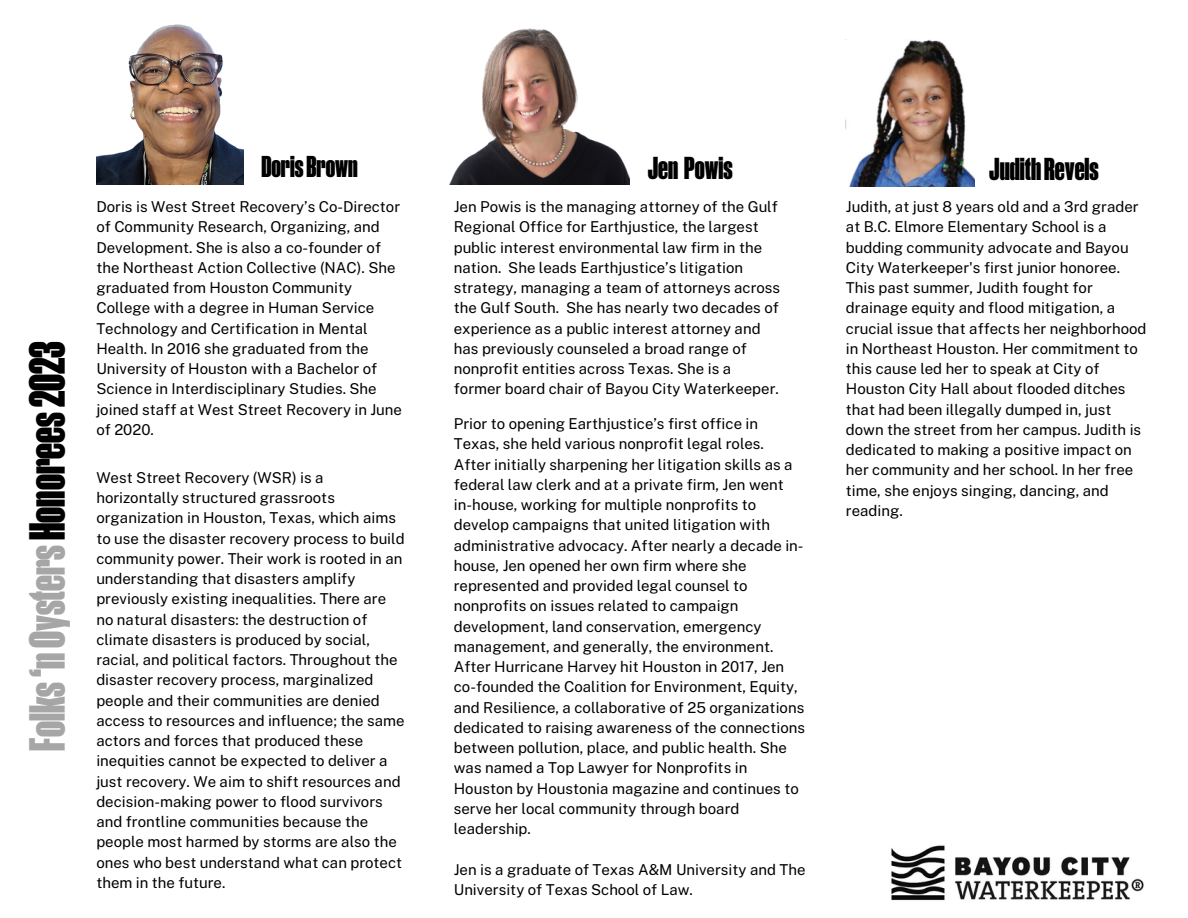
<style>
.page{position:relative;width:1188px;height:918px;background:#fff}
.page>*{position:absolute;margin:0;border:0;box-sizing:border-box;transform-origin:0 0}
.t1{font:900 48px "Manuka";color:#a6a6a6}
.t2{font:900 30px "Manuka";color:#000}
.t3{font:900 28.5px "Manuka";color:#000}
.t4{font:15px/20.2px "Public Sans";color:#000}
.s1{color:#000}
</style>
<div class="page">
<img style="left:96px;top:24px;width:148px;height:161px">
<img style="left:450px;top:28px;width:180px;height:157px">
<img style="left:846px;top:39px;width:128px;height:148px">
<img style="left:891px;top:845px;width:253px;height:56px">
<p class="t1" style="left:22px;top:751px;width:411px;rotate:-90deg">Folks‘nOysters<span class="s1">Honorees2023</span></p>
<p class="t3" style="left:261px;top:152px;width:98px">DorisBrown</p>
<p class="t2" style="left:648px;top:152px;width:86px">Jen Powis</p>
<p class="t2" style="left:989px;top:153px;width:111px">JudithRevels</p>
<p class="t4" style="left:96px;top:197px;width:307px">Doris is West Street Recovery’s Co-Director of Community Research, Organizing, and Development. She is also a co-founder of the Northeast Action Collective (NAC). She graduated from Houston Community College with a degree in Human Service Technology and Certification in Mental Health. In 2016 she graduated from the University of Houston with a Bachelor of Science in Interdisciplinary Studies. She joined staff at West Street Recovery in June of 2020.</p>
<p class="t4" style="left:454px;top:197px;width:328px">Jen Powis is the managing attorney of the Gulf Regional Office for Earthjustice, the largest public interest environmental law firm in the nation. She leads Earthjustice’s litigation strategy, managing a team of attorneys across the Gulf South. She has nearly two decades of experience as a public interest attorney and has previously counseled a broad range of nonprofit entities across Texas. She is a former board chair of Bayou City Waterkeeper.</p>
<p class="t4" style="left:846px;top:197px;width:302px">Judith, at just 8 years old and a 3rd grader at B.C. Elmore Elementary School is a budding community advocate and Bayou City Waterkeeper's first junior honoree.<br>This past summer, Judith fought for drainage equity and flood mitigation, a crucial issue that affects her neighborhood in Northeast Houston. Her commitment to this cause led her to speak at City of Houston City Hall about flooded ditches that had been illegally dumped in, just down the street from her campus. Judith is dedicated to making a positive impact on her community and her school. In her free time, she enjoys singing, dancing, and reading.</p>
<p class="t4" style="left:454px;top:414px;width:353px">Prior to opening Earthjustice’s first office in Texas, she held various nonprofit legal roles.<br>After initially sharpening her litigation skills as a federal law clerk and at a private firm, Jen went in-house, working for multiple nonprofits to develop campaigns that united litigation with administrative advocacy. After nearly a decade in&shy;house, Jen opened her own firm where she represented and provided legal counsel to nonprofits on issues related to campaign development, land conservation, emergency management, and generally, the environment.<br>After Hurricane Harvey hit Houston in 2017, Jen co-founded the Coalition for Environment, Equity, and Resilience, a collaborative of 25 organizations dedicated to raising awareness of the connections between pollution, place, and public health. She was named a Top Lawyer for Nonprofits in Houston by Houstonia magazine and continues to serve her local community through board leadership.</p>
<p class="t4" style="left:454px;top:859px;width:353px">Jen is a graduate of Texas A&amp;M University and The<br>University of Texas School of Law.</p>
<p class="t4" style="left:96px;top:467px;width:310px">West Street Recovery (WSR) is a horizontally structured grassroots organization in Houston, Texas, which aims to use the disaster recovery process to build community power. Their work is rooted in an understanding that disasters amplify previously existing inequalities. There are no natural disasters: the destruction of climate disasters is produced by social, racial, and political factors. Throughout the disaster recovery process, marginalized people and their communities are denied access to resources and influence; the same actors and forces that produced these inequities cannot be expected to deliver a just recovery. We aim to shift resources and decision-making power to flood survivors and frontline communities because the people most harmed by storms are also the ones who best understand what can protect them in the future.</p>
</div>
